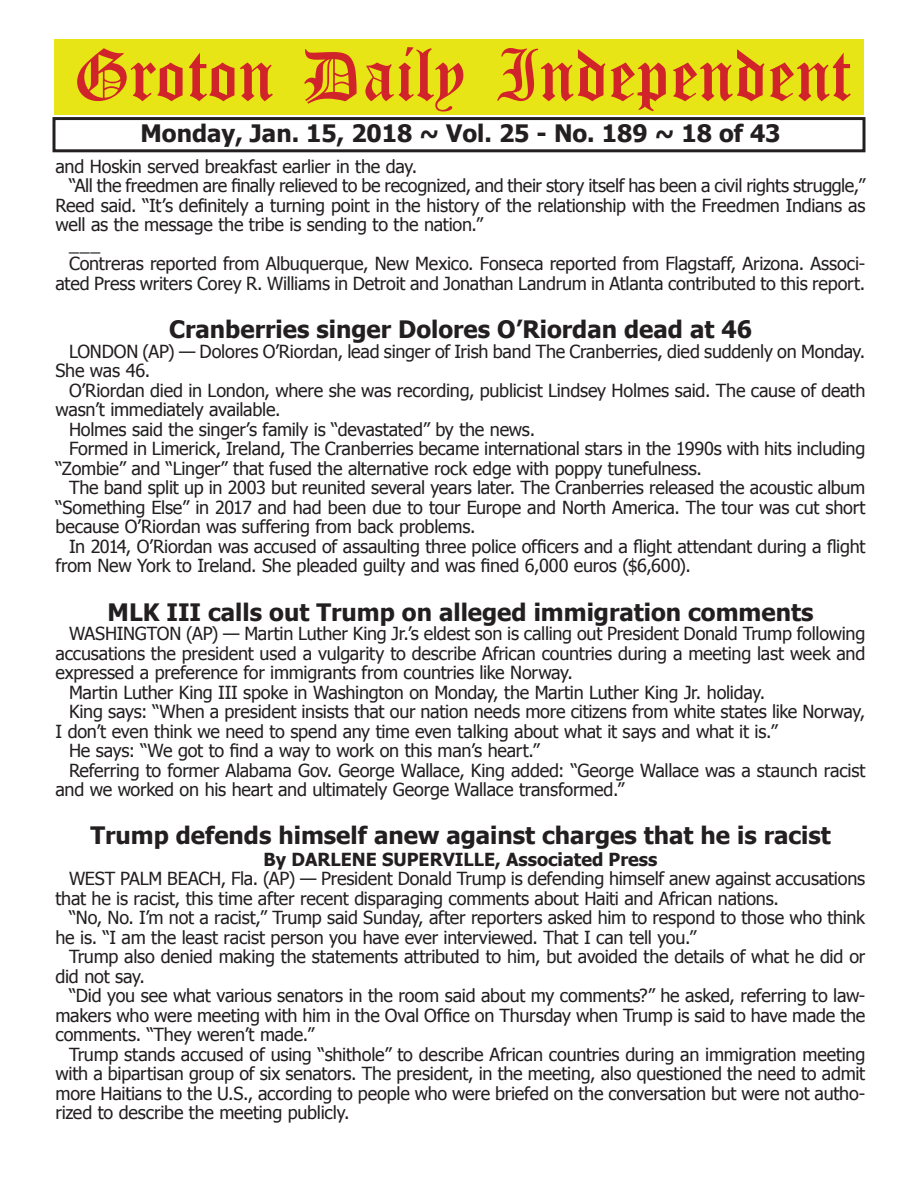
<style>
.page{position:relative;width:918px;height:1188px;background:#fff}
.page>*{position:absolute;margin:0;border:0;box-sizing:border-box;transform-origin:0 0}
.t1{font:54px "Old English Five";color:#d1232a}
.t2{font:700 24px "Tahoma";color:#231f20}
.t3{font:18px/19.5px "Tahoma";letter-spacing:-.015em;color:#231f20}
.t4{font:700 18px "Tahoma";color:#231f20}
</style>
<div class="page">
<div style="left:52px;top:117px;width:814px;height:35px;border:3px solid #231f20"></div>
<div style="left:54px;top:40px;width:810px;height:75px;background:#e7e515"></div>
<h1 class="t1" style="left:73px;top:50px;width:779px">Groton Daily Independent</h1>
<h2 class="t2" style="left:141px;top:116px;width:642px">Monday, Jan. 15, 2018 ~ Vol. 25 - No. 189 ~ 18 of 43</h2>
<p class="t3" style="left:56px;top:156px;width:363px">and Hoskin served breakfast earlier in the day.</p>
<p class="t3" style="left:69px;top:175px;width:798px">“All the freedmen are finally relieved to be recognized, and their story itself has been a civil rights struggle,”</p>
<p class="t3" style="left:56px;top:195px;width:811px">Reed said. “It’s definitely a turning point in the history of the relationship with the Freedmen Indians as</p>
<p class="t3" style="left:56px;top:214px;width:429px">well as the message the tribe is sending to the nation.”</p>
<p class="t3" style="left:69px;top:234px;width:33px">___</p>
<p class="t3" style="left:69px;top:253px;width:798px">Contreras reported from Albuquerque, New Mexico. Fonseca reported from Flagstaff, Arizona. Associ-</p>
<p class="t3" style="left:56px;top:273px;width:811px">ated Press writers Corey R. Williams in Detroit and Jonathan Landrum in Atlanta contributed to this report.</p>
<h2 class="t2" style="left:169px;top:313px;width:584px">Cranberries singer Dolores O’Riordan dead at 46</h2>
<p class="t3" style="left:56px;top:341px;width:811px;text-indent:14px">LONDON (AP) — Dolores O’Riordan, lead singer of Irish band The Cranberries, died suddenly on Monday.<br>She was 46.</p>
<p class="t3" style="left:69px;top:380px;width:798px">O’Riordan died in London, where she was recording, publicist Lindsey Holmes said. The cause of death</p>
<p class="t3" style="left:56px;top:399px;width:227px">wasn’t immediately available.</p>
<p class="t3" style="left:69px;top:419px;width:468px">Holmes said the singer’s family is “devastated” by the news.</p>
<p class="t3" style="left:69px;top:438px;width:798px">Formed in Limerick, Ireland, The Cranberries became international stars in the 1990s with hits including</p>
<p class="t3" style="left:56px;top:458px;width:648px">“Zombie” and “Linger” that fused the alternative rock edge with poppy tunefulness.</p>
<p class="t3" style="left:69px;top:477px;width:798px">The band split up in 2003 but reunited several years later. The Cranberries released the acoustic album</p>
<p class="t3" style="left:56px;top:497px;width:812px">“Something Else” in 2017 and had been due to tour Europe and North America. The tour was cut short</p>
<p class="t3" style="left:56px;top:516px;width:422px">because O’Riordan was suffering from back problems.</p>
<p class="t3" style="left:69px;top:536px;width:798px">In 2014, O’Riordan was accused of assaulting three police officers and a flight attendant during a flight</p>
<p class="t3" style="left:56px;top:555px;width:637px">from New York to Ireland. She pleaded guilty and was fined 6,000 euros ($6,600).</p>
<h2 class="t2" style="left:108px;top:595px;width:707px">MLK III calls out Trump on alleged immigration comments</h2>
<p class="t3" style="left:69px;top:623px;width:798px">WASHINGTON (AP) — Martin Luther King Jr.’s eldest son is calling out President Donald Trump following</p>
<p class="t3" style="left:56px;top:642px;width:811px">accusations the president used a vulgarity to describe African countries during a meeting last week and</p>
<p class="t3" style="left:56px;top:662px;width:519px">expressed a preference for immigrants from countries like Norway.</p>
<p class="t3" style="left:69px;top:681px;width:698px">Martin Luther King III spoke in Washington on Monday, the Martin Luther King Jr. holiday.</p>
<p class="t3" style="left:69px;top:701px;width:798px">King says: “When a president insists that our nation needs more citizens from white states like Norway,</p>
<p class="t3" style="left:56px;top:720px;width:724px">I don’t even think we need to spend any time even talking about what it says and what it is.”</p>
<p class="t3" style="left:69px;top:740px;width:472px">He says: “We got to find a way to work on this man’s heart.”</p>
<p class="t3" style="left:69px;top:759px;width:798px">Referring to former Alabama Gov. George Wallace, King added: “George Wallace was a staunch racist</p>
<p class="t3" style="left:56px;top:779px;width:570px">and we worked on his heart and ultimately George Wallace transformed.”</p>
<h2 class="t2" style="left:90px;top:819px;width:742px">Trump defends himself anew against charges that he is racist</h2>
<p class="t4" style="left:264px;top:847px;width:396px">By DARLENE SUPERVILLE, Associated Press</p>
<p class="t3" style="left:56px;top:868px;width:811px;text-indent:14px">WEST PALM BEACH, Fla. (AP) — President Donald Trump is defending himself anew against accusations that he is racist, this time after recent disparaging comments about Haiti and African nations.</p>
<p class="t3" style="left:56px;top:907px;width:811px;text-indent:14px">“No, No. I’m not a racist,” Trump said Sunday, after reporters asked him to respond to those who think he is. “I am the least racist person you have ever interviewed. That I can tell you.”</p>
<p class="t3" style="left:56px;top:946px;width:811px;text-indent:14px">Trump also denied making the statements attributed to him, but avoided the details of what he did or did not say.</p>
<p class="t3" style="left:56px;top:985px;width:812px;text-align:justify;text-indent:14px">“Did you see what various senators in the room said about my comments?” he asked, referring to law&shy;makers who were meeting with him in the Oval Office on Thursday when Trump is said to have made the comments. “They weren’t made.”</p>
<p class="t3" style="left:56px;top:1044px;width:812px;text-align:justify;text-indent:14px">Trump stands accused of using “shithole” to describe African countries during an immigration meeting with a bipartisan group of six senators. The president, in the meeting, also questioned the need to admit more Haitians to the U.S., according to people who were briefed on the conversation but were not autho&shy;rized to describe the meeting publicly.</p>
</div>
